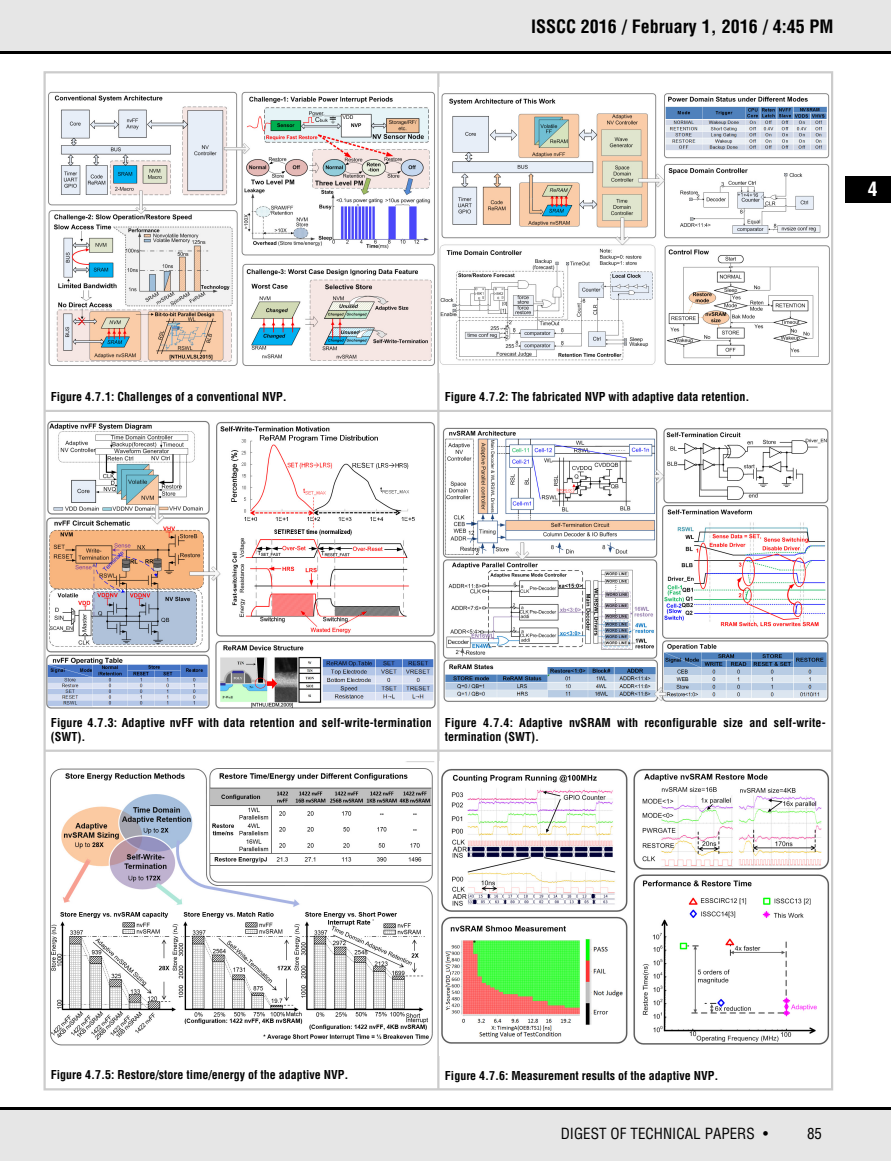
<style>
.page{position:relative;width:891px;height:1161px;background:#fff}
.page>*{position:absolute;margin:0;border:0;box-sizing:border-box;transform-origin:0 0}
.t1{font:700 condensed 19.5px "Helvetica LT Std";color:#fff}
.t2{font:700 condensed 18px "Helvetica LT Std";color:#000}
.t3{font:condensed 15px "Helvetica LT Std";color:#000}
.t4{font:700 condensed 12px/14.2px "Helvetica LT Std";color:#000}
</style>
<div class="page">
<div style="left:0;top:1109px;width:891px;height:52px;background:#e6e6e6"></div>
<div style="left:0;top:0;width:891px;height:52px;background:#e6e6e6"></div>
<hr style="left:0;top:1107px;width:891px;height:3px;background:#000">
<hr style="left:0;top:51px;width:891px;height:3px;background:#000">
<hr style="left:437px;top:72px;width:2px;height:1018px;background:#ccc">
<hr style="left:45px;top:410px;width:787px;height:2px;background:#ccc">
<hr style="left:45px;top:750px;width:787px;height:2px;background:#ccc">
<img style="left:48px;top:91px;width:387px;height:275px">
<img style="left:440px;top:93px;width:390px;height:272px">
<img style="left:46px;top:420px;width:390px;height:289px">
<img style="left:442px;top:427px;width:387px;height:275px">
<img style="left:50px;top:768px;width:383px;height:278px">
<img style="left:441px;top:768px;width:389px;height:277px">
<div style="left:846px;top:176px;width:45px;height:27px;background:#000"></div>
<h2 class="t2" style="left:531px;top:20px;width:304px">ISSCC 2016 / February 1, 2016 / 4:45 PM</h2>
<h1 class="t1" style="left:868px;top:181px;width:11px">4</h1>
<p class="t4" style="left:51px;top:391px;width:238px">Figure 4.7.1: Challenges of a conventional NVP.</p>
<p class="t4" style="left:445px;top:391px;width:306px">Figure 4.7.2: The fabricated NVP with adaptive data retention.</p>
<p class="t4" style="left:51px;top:716px;width:382px">Figure 4.7.3: Adaptive nvFF with data retention and self-write-termination (SWT).</p>
<p class="t4" style="left:445px;top:716px;width:382px">Figure 4.7.4: Adaptive nvSRAM with reconfigurable size and self-write&shy;termination (SWT).</p>
<p class="t4" style="left:51px;top:1069px;width:299px">Figure 4.7.5: Restore/store time/energy of the adaptive NVP.</p>
<p class="t4" style="left:445px;top:1069px;width:275px">Figure 4.7.6: Measurement results of the adaptive NVP.</p>
<p class="t3" style="left:561px;top:1128px;width:209px">DIGEST OF TECHNICAL PAPERS •</p>
<p class="t3" style="left:807px;top:1128px;width:16px">85</p>
</div>
